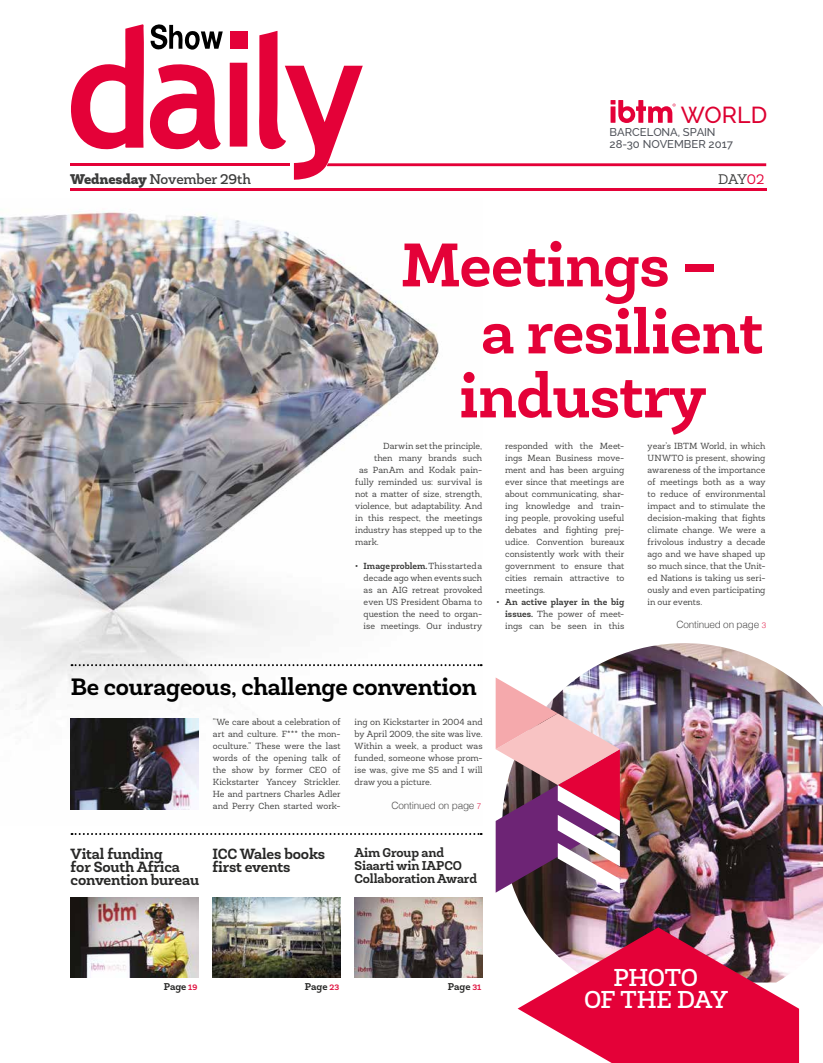
<style>
.page{position:relative;width:823px;height:1063px;background:#fff}
.page>*{position:absolute;margin:0;border:0;box-sizing:border-box;transform-origin:0 0}
.t1{font:700 62.3px "Newslab";letter-spacing:-.01em;color:#e40138}
.t2{font:500 24.8px/22px "Newslab";letter-spacing:-.02em;color:#fff;text-align:center}
.t3{font:700 24px "Newslab";letter-spacing:-.01em;color:#000}
.t4{font:500 23px "Raleway";color:#dd0031}
.t5{font:700 15px/13px "Newslab";letter-spacing:-.01em;color:#282827}
.t6{font:500 14.3px "Newslab";letter-spacing:-.01em;color:#3c3c3b}
.t7{font:14.1px "Newslab";color:#3c3c3b}
.t8{font:700 13px/13px "Newslab";letter-spacing:-.01em;color:#282827}
.t9{font:500 11.3px/11.9px "Raleway";color:#50535a}
.t10{font:300 10px "Helvetica";letter-spacing:-.02em;color:#504f4f}
.t11{font:700 10px "Newslab";letter-spacing:-.01em;color:#282827}
.t12{font:9px/12px "Newslab";letter-spacing:.005em;color:#3c3c3b;text-align:justify}
.s1{font-weight:900}
.s2{font-size:14px;color:#e40138}
.s3{font-weight:700}
.s4{font-size:8px;color:#e32b54}
.s5{font-size:8px;color:#df0d3c}
</style>
<div class="page">
<hr style="left:70px;top:163px;width:219px;height:3px;background:#e40138">
<hr style="left:70px;top:188px;width:695px;height:3px;background:#e40138">
<div style="left:229px;top:31px;width:18px;height:17px;background:#e40138"></div>
<div style="left:229px;top:63px;width:18px;height:84px;background:#e40138"></div>
<svg style="left:71px;top:24px;width:152px;height:126px"></svg>
<svg style="left:259px;top:31px;width:506px;height:149px"></svg>
<img style="left:0;top:210px;width:482px;height:600px">
<img style="left:515px;top:643px;width:307px;height:301px">
<svg style="left:495px;top:677px;width:124px;height:217px"></svg>
<svg style="left:517px;top:927px;width:281px;height:136px;fill:#e40138"></svg>
<svg style="left:71px;top:833px;width:410px;height:2px"></svg>
<svg style="left:71px;top:664px;width:410px;height:2px"></svg>
<img style="left:213px;top:897px;width:127px;height:80px">
<img style="left:71px;top:897px;width:127px;height:80px">
<img style="left:355px;top:897px;width:127px;height:80px">
<img style="left:71px;top:719px;width:127px;height:90px">
<h3 class="t4" style="left:680px;top:101px;width:88px">WORLD</h3>
<p class="t9" style="left:609px;top:126px;width:125px">BARCELONA, SPAIN<br>28-30 NOVEMBER 2017</p>
<h3 class="t6" style="left:70px;top:170px;width:182px"><span class="s1">Wednesday</span> November 29th</h3>
<h3 class="t7" style="left:717px;top:170px;width:48px">DAY<span class="s2">02</span></h3>
<h1 class="t1" style="left:400px;top:226px;width:317px">Meetings –</h1>
<h1 class="t1" style="left:481px;top:293px;width:284px">a resilient</h1>
<h1 class="t1" style="left:459px;top:357px;width:248px">industry</h1>
<p class="t12" style="left:383px;top:440px;width:100px">Darwin set the principle,</p>
<p class="t12" style="left:374px;top:452px;width:110px">then many brands such</p>
<p class="t12" style="left:359px;top:464px;width:124px">as PanAm and Kodak pain-</p>
<p class="t12" style="left:355px;top:476px;width:129px">fully reminded us: survival is</p>
<p class="t12" style="left:355px;top:488px;width:128px">not a matter of size, strength,</p>
<p class="t12" style="left:355px;top:500px;width:129px">violence, but adaptability. And</p>
<p class="t12" style="left:355px;top:512px;width:128px">in this respect, the meetings</p>
<p class="t12" style="left:355px;top:524px;width:128px">industry has stepped up to the</p>
<p class="t12" style="left:355px;top:536px;width:25px">mark.</p>
<p class="t12" style="left:363px;top:560px;width:120px;text-indent:-9px"><span class="s3">• Image problem.</span> This started a decade ago when events such as an AIG retreat provoked even US President Obama to question the need to organ&shy;ise meetings. Our industry</p>
<p class="t12" style="left:505px;top:440px;width:121px">responded with the Meet&shy;ings Mean Business move&shy;ment and has been arguing ever since that meetings are about communicating, shar&shy;ing knowledge and train&shy;ing people, provoking useful debates and fighting prej&shy;udice. Convention bureaux consistently work with their government to ensure that cities remain attractive to meetings.</p>
<p class="t12" style="left:505px;top:596px;width:121px;text-indent:-9px"><span class="s3">• An active player in the big issues.</span> The power of meet&shy;ings can be seen in this</p>
<p class="t12" style="left:647px;top:440px;width:119px">year’s IBTM World, in which UNWTO is present, showing awareness of the importance of meetings both as a way to reduce of environmental impact and to stimulate the decision-making that fights climate change. We were a frivolous industry a decade ago and we have shaped up so much since, that the Unit&shy;ed Nations is taking us seri&shy;ously and even participating in our events.</p>
<p class="t10" style="left:676px;top:616px;width:91px">Continued on page <span class="s4">3</span></p>
<h3 class="t3" style="left:71px;top:672px;width:407px">Be courageous, challenge convention</h3>
<p class="t12" style="left:213px;top:716px;width:129px">“We care about a celebration of art and culture. F*** the mon&shy;oculture.” These were the last words of the opening talk of the show by former CEO of Kickstarter Yancey Strickler.<br>He and partners Charles Adler and Perry Chen started work-</p>
<p class="t12" style="left:354px;top:716px;width:130px">ing on Kickstarter in 2004 and by April 2009, the site was live.<br>Within a week, a product was funded, someone whose prom&shy;ise was, give me $5 and I will draw you a picture.</p>
<p class="t10" style="left:391px;top:797px;width:91px">Continued on page <span class="s4">7</span></p>
<h3 class="t5" style="left:70px;top:847px;width:130px">Vital funding<br>for South Africa convention bureau</h3>
<h3 class="t8" style="left:354px;top:846px;width:124px">Aim Group and<br>Siaarti win IAPCO<br>Collaboration Award</h3>
<h3 class="t5" style="left:212px;top:847px;width:114px">ICC Wales books first events</h3>
<p class="t11" style="left:164px;top:980px;width:35px">Page <span class="s5">19</span></p>
<p class="t11" style="left:305px;top:980px;width:36px">Page <span class="s5">23</span></p>
<p class="t11" style="left:447px;top:980px;width:35px">Page <span class="s5">31</span></p>
<h2 class="t2" style="left:583px;top:967px;width:145px">PHOTO<br>OF THE DAY</h2>
</div>
